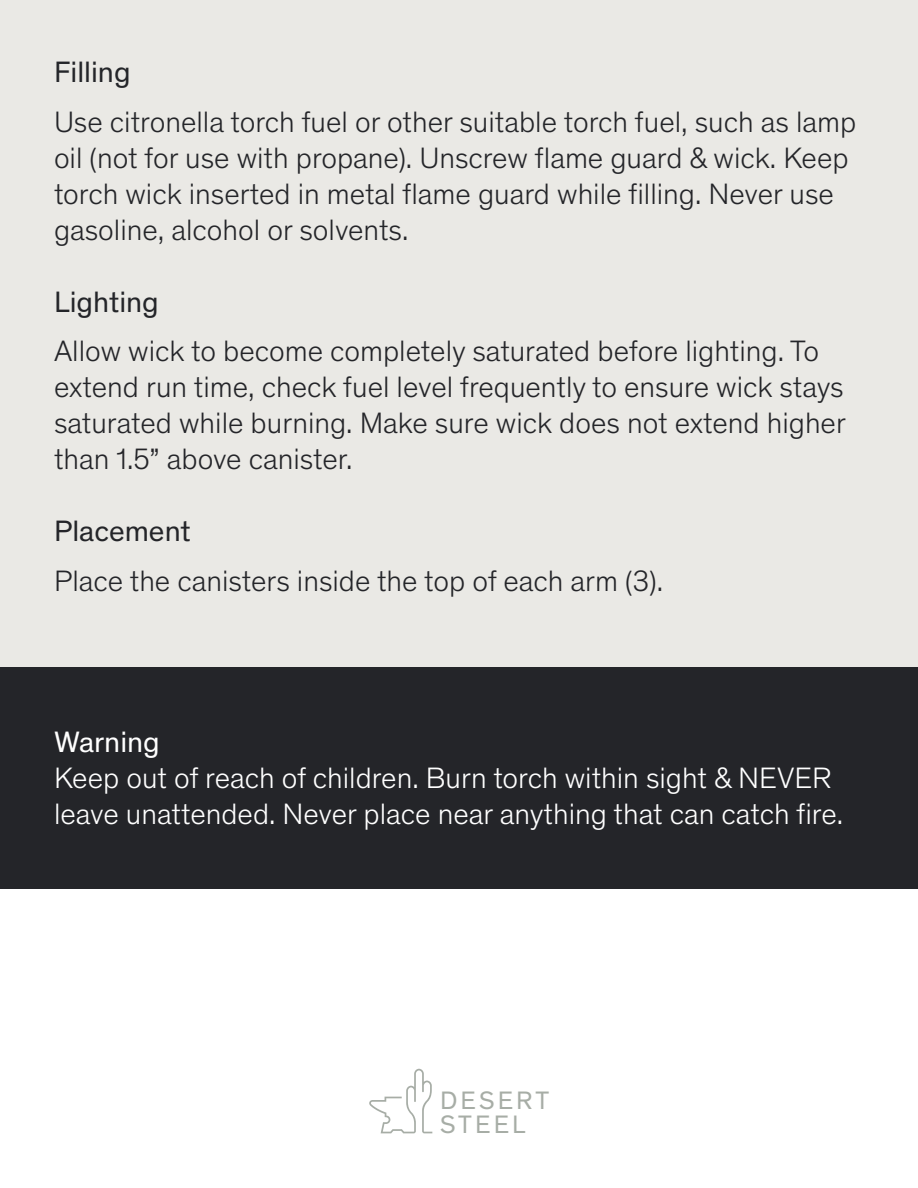
<style>
.page{position:relative;width:918px;height:1188px;background:#fff}
.page>*{position:absolute;margin:0;border:0;box-sizing:border-box;transform-origin:0 0}
.t1{font:300 30px/36px "Theinhardt";color:#242529}
.t2{font:300 30px/36px "Theinhardt";color:#fff}
.t3{font:30px "Theinhardt";color:#242529}
.t4{font:30px "Theinhardt";color:#fff}
.t5{font:25.65px/24.3px "Theinhardt";letter-spacing:.12em;color:#a7ada6}
</style>
<div class="page">
<div style="left:0;top:0;width:918px;height:826px;background:#eae9e5"></div>
<svg style="left:369px;top:1069px;width:63px;height:64px"></svg>
<div style="left:0;top:667px;width:918px;height:221px;background:#242529"></div>
<p class="t3" style="left:54px;top:51px;width:78px">Filling</p>
<p class="t1" style="left:54px;top:102px;width:804px">Use citronella torch fuel or other suitable torch fuel, such as lamp oil (not for use with propane). Unscrew flame guard &amp; wick. Keep torch wick inserted in metal flame guard while filling. Never use gasoline, alcohol or solvents.</p>
<p class="t3" style="left:54px;top:281px;width:106px">Lighting</p>
<p class="t1" style="left:54px;top:332px;width:794px">Allow wick to become completely saturated before lighting. To extend run time, check fuel level frequently to ensure wick stays saturated while burning. Make sure wick does not extend higher than 1.5” above canister.</p>
<p class="t3" style="left:54px;top:510px;width:138px">Placement</p>
<p class="t1" style="left:54px;top:561px;width:611px">Place the canisters inside the top of each arm (3).</p>
<p class="t4" style="left:54px;top:721px;width:107px">Warning</p>
<p class="t2" style="left:54px;top:758px;width:791px">Keep out of reach of children. Burn torch within sight &amp; NEVER leave unattended. Never place near anything that can catch fire.</p>
<p class="t5" style="left:440px;top:1087px;width:110px">DESERT<br>STEEL</p>
</div>
